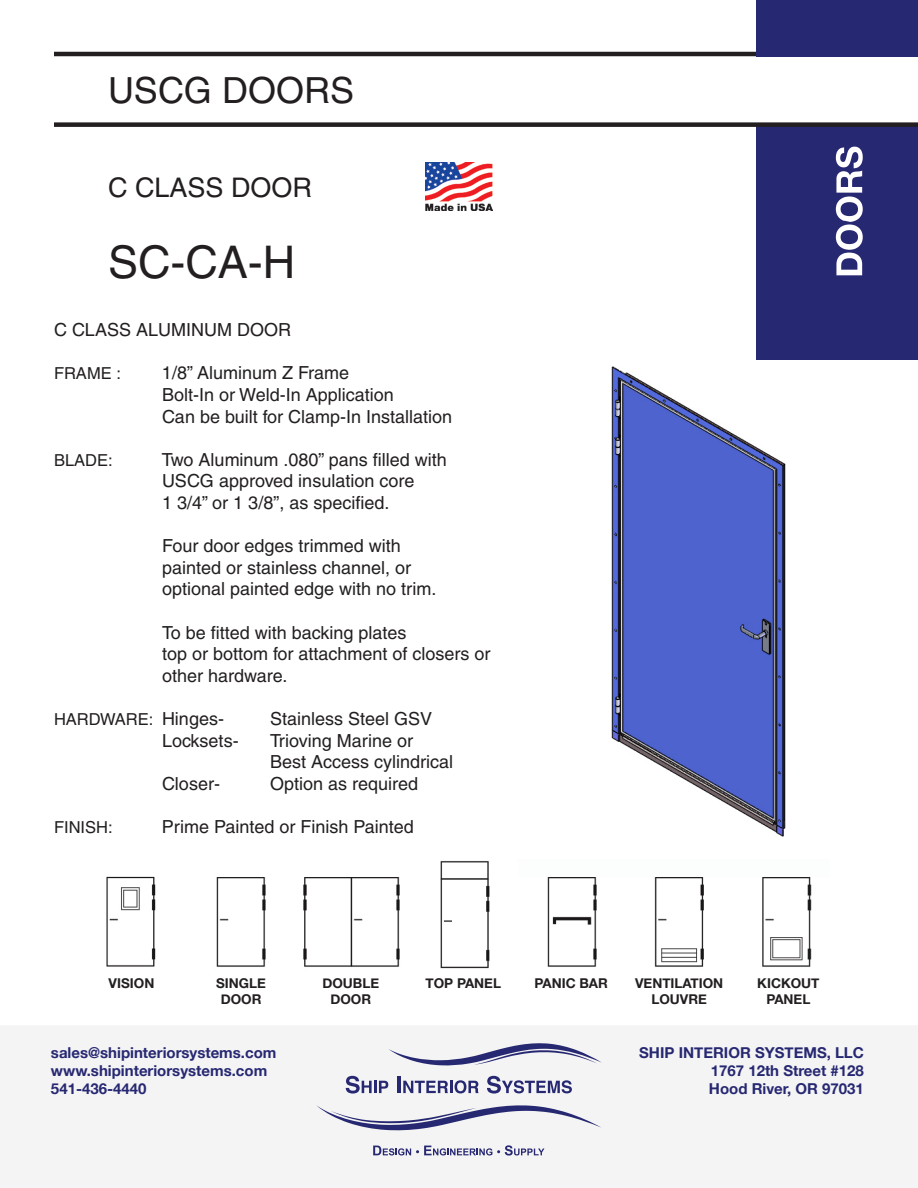
<style>
.page{position:relative;width:918px;height:1188px;background:#fff}
.page>*{position:absolute;margin:0;border:0;box-sizing:border-box;transform-origin:0 0}
.t1{font:45px "Helvetica";color:#231f20}
.t2{font:36px "Helvetica";color:#231f20}
.t3{font:27px "Helvetica";color:#231f20}
.t4{font:18px/21.6px "Helvetica";color:#231f20}
.t5{font:16.5px "Helvetica";color:#231f20}
.t6{font:700 15px "Helvetica Neue";color:#272872}
.t7{font:700 13.5px/16.2px "Helvetica Neue";color:#231f20;text-align:center}
.s1{font-size:18px}
</style>
<div class="page">
<div style="left:756px;top:125px;width:162px;height:235px;background:#272872"></div>
<div style="left:0;top:1026px;width:918px;height:162px;background:#f4f4f4"></div>
<svg style="left:836px;top:147px;width:27px;height:128px"></svg>
<hr style="left:54px;top:52px;width:864px;height:4px;background:#231f20">
<div style="left:54px;top:122px;width:864px;height:5px;background:#231f20"></div>
<div style="left:756px;top:0;width:162px;height:56px;background:#272872"></div>
<img style="left:106px;top:861px;width:706px;height:108px">
<img style="left:611px;top:366px;width:175px;height:471px">
<img style="left:426px;top:162px;width:66px;height:48px">
<svg style="left:346px;top:1076px;width:42px;height:18px"></svg>
<hr style="left:397px;top:1076px;width:4px;height:17px;background:#272872">
<svg style="left:403px;top:1080px;width:76px;height:13px"></svg>
<svg style="left:487px;top:1076px;width:85px;height:18px"></svg>
<svg style="left:389px;top:1043px;width:213px;height:23px"></svg>
<svg style="left:316px;top:1105px;width:285px;height:26px"></svg>
<svg style="left:373px;top:1145px;width:171px;height:11px"></svg>
<p class="t2" style="left:108px;top:70px;width:248px">USCG DOORS</p>
<p class="t3" style="left:108px;top:172px;width:206px">C CLASS DOOR</p>
<p class="t1" style="left:108px;top:236px;width:189px">SC-CA-H</p>
<p class="t4" style="left:54px;top:319px;width:239px">C CLASS ALUMINUM DOOR</p>
<p class="t5" style="left:54px;top:364px;width:68px">FRAME :</p>
<p class="t4" style="left:162px;top:362px;width:189px">1/8” Aluminum Z Frame</p>
<p class="t4" style="left:162px;top:384px;width:233px">Bolt-In or Weld-In Application</p>
<p class="t4" style="left:162px;top:405px;width:292px">Can be built for Clamp-In Installation</p>
<p class="t5" style="left:54px;top:450px;width:60px">BLADE:</p>
<p class="t4" style="left:162px;top:449px;width:286px">Two Aluminum .080” pans filled with</p>
<p class="t4" style="left:162px;top:470px;width:254px">USCG approved insulation core</p>
<p class="t4" style="left:162px;top:492px;width:229px">1 3/4” or 1 3/8”, as specified.</p>
<p class="t4" style="left:162px;top:535px;width:240px">Four door edges trimmed with</p>
<p class="t4" style="left:162px;top:557px;width:251px">painted or stainless channel, or</p>
<p class="t4" style="left:162px;top:578px;width:276px">optional painted edge with no trim.</p>
<p class="t4" style="left:162px;top:621px;width:246px">To be fitted with backing plates</p>
<p class="t4" style="left:162px;top:643px;width:330px">top or bottom for attachment of closers or other hardware.</p>
<p class="t5" style="left:54px;top:710px;width:172px">HARDWARE: <span class="s1">Hinges-</span></p>
<p class="t4" style="left:270px;top:708px;width:164px">Stainless Steel GSV</p>
<p class="t4" style="left:162px;top:729px;width:78px">Locksets-</p>
<p class="t4" style="left:270px;top:729px;width:145px">Trioving Marine or</p>
<p class="t4" style="left:270px;top:751px;width:185px">Best Access cylindrical</p>
<p class="t4" style="left:162px;top:773px;width:59px">Closer-</p>
<p class="t4" style="left:270px;top:773px;width:150px">Option as required</p>
<p class="t5" style="left:54px;top:818px;width:60px">FINISH:</p>
<p class="t4" style="left:162px;top:816px;width:253px">Prime Painted or Finish Painted</p>
<p class="t7" style="left:109px;top:975px;width:47px">VISION</p>
<p class="t7" style="left:216px;top:975px;width:51px">SINGLE<br>DOOR</p>
<p class="t7" style="left:322px;top:975px;width:58px">DOUBLE<br>DOOR</p>
<p class="t7" style="left:425px;top:975px;width:77px">TOP PANEL</p>
<p class="t7" style="left:534px;top:975px;width:75px">PANIC BAR</p>
<p class="t7" style="left:635px;top:975px;width:90px">VENTILATION<br>LOUVRE</p>
<p class="t7" style="left:757px;top:975px;width:64px">KICKOUT<br>PANEL</p>
<p class="t6" style="left:51px;top:1043px;width:227px">sales@shipinteriorsystems.com</p>
<p class="t6" style="left:51px;top:1061px;width:218px">www.shipinteriorsystems.com</p>
<p class="t6" style="left:51px;top:1079px;width:97px">541-436-4440</p>
<p class="t6" style="left:639px;top:1043px;width:226px">SHIP INTERIOR SYSTEMS, LLC</p>
<p class="t6" style="left:711px;top:1061px;width:155px">1767 12th Street #128</p>
<p class="t6" style="left:709px;top:1079px;width:157px">Hood River, OR 97031</p>
</div>
